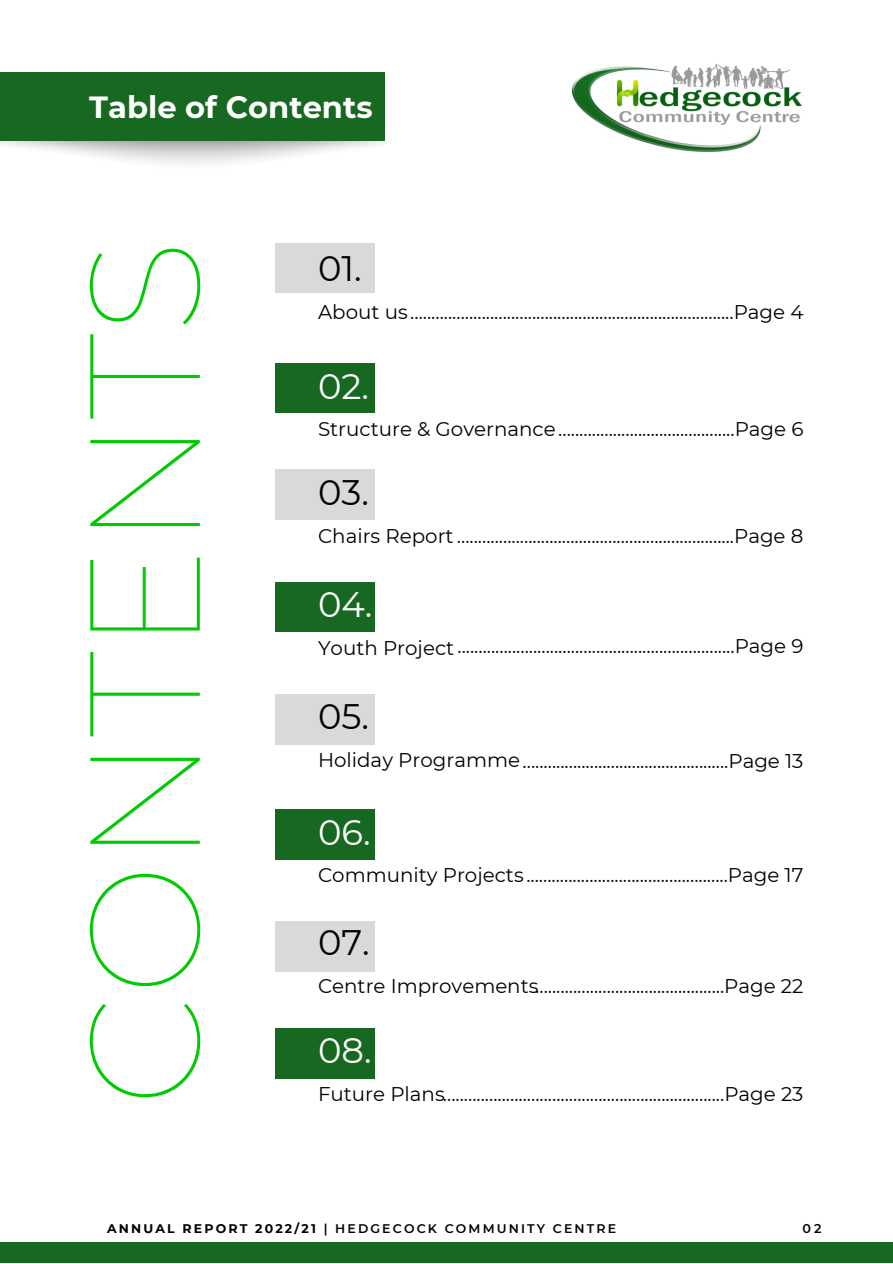
<style>
.page{position:relative;width:893px;height:1264px;background:#fff}
.page>*{position:absolute;margin:0;border:0;box-sizing:border-box;transform-origin:0 0}
.t1{font:100 156.3px "Montserrat";color:#00cb02}
.t2{font:35.4px "Montserrat";color:#000}
.t3{font:35.4px "Montserrat";color:#fff}
.t4{font:700 30.6px "Montserrat";color:#fff}
.t5{font:19.8px "Montserrat";color:#000}
.t6{font:600 12.75px "Montserrat";color:#000}
.t7{font:600 12.45px "Montserrat";letter-spacing:.17em;color:#000}
.s1{font-weight:700}
</style>
<div class="page">
<div style="left:275px;top:243px;width:99px;height:50px;background:#d9d9d9"></div>
<div style="left:0;top:73px;width:384px;height:68px;background:#176821"></div>
<div style="left:275px;top:694px;width:99px;height:50px;background:#d9d9d9"></div>
<div style="left:275px;top:363px;width:99px;height:49px;background:#176821"></div>
<div style="left:275px;top:809px;width:99px;height:50px;background:#176821"></div>
<div style="left:275px;top:470px;width:99px;height:49px;background:#d9d9d9"></div>
<div style="left:275px;top:921px;width:99px;height:50px;background:#d9d9d9"></div>
<div style="left:275px;top:582px;width:99px;height:49px;background:#176821"></div>
<div style="left:0;top:1242px;width:892px;height:20px;background:#176821"></div>
<img style="left:571px;top:64px;width:231px;height:88px">
<div style="left:275px;top:1028px;width:99px;height:50px;background:#176821"></div>
<h3 class="t4" style="left:89px;top:88px;width:285px">Table of Contents</h3>
<h1 class="t1" style="left:48px;top:1106px;width:868px;rotate:-90deg">CONTENTS</h1>
<h2 class="t2" style="left:318px;top:247px;width:45px">01.</h2>
<p class="t5" style="left:318px;top:300px;width:487px">About us.............................................................................Page 4</p>
<h2 class="t3" style="left:318px;top:364px;width:52px">02.</h2>
<p class="t5" style="left:318px;top:416px;width:487px">Structure &amp; Governance..........................................Page 6</p>
<h2 class="t2" style="left:318px;top:471px;width:52px">03.</h2>
<p class="t5" style="left:318px;top:523px;width:487px">Chairs Report ..................................................................Page 8</p>
<h2 class="t3" style="left:318px;top:582px;width:56px">04.</h2>
<p class="t5" style="left:318px;top:633px;width:487px">Youth Project ..................................................................Page 9</p>
<h2 class="t2" style="left:318px;top:694px;width:52px">05.</h2>
<p class="t5" style="left:318px;top:748px;width:487px">Holiday Programme.................................................Page 13</p>
<h2 class="t3" style="left:318px;top:810px;width:54px">06.</h2>
<p class="t5" style="left:318px;top:862px;width:487px">Community Projects................................................Page 17</p>
<h2 class="t2" style="left:318px;top:921px;width:53px">07.</h2>
<p class="t5" style="left:318px;top:973px;width:487px">Centre Improvements.............................................Page 22</p>
<h2 class="t3" style="left:318px;top:1029px;width:55px">08.</h2>
<p class="t5" style="left:318px;top:1081px;width:487px">Future Plans...................................................................Page 23</p>
<p class="t7" style="left:107px;top:1220px;width:510px"><span class="s1">ANNUAL REPORT 2022/21</span> | HEDGECOCK COMMUNITY CENTRE</p>
<p class="t6" style="left:802px;top:1220px;width:21px">02</p>
</div>
